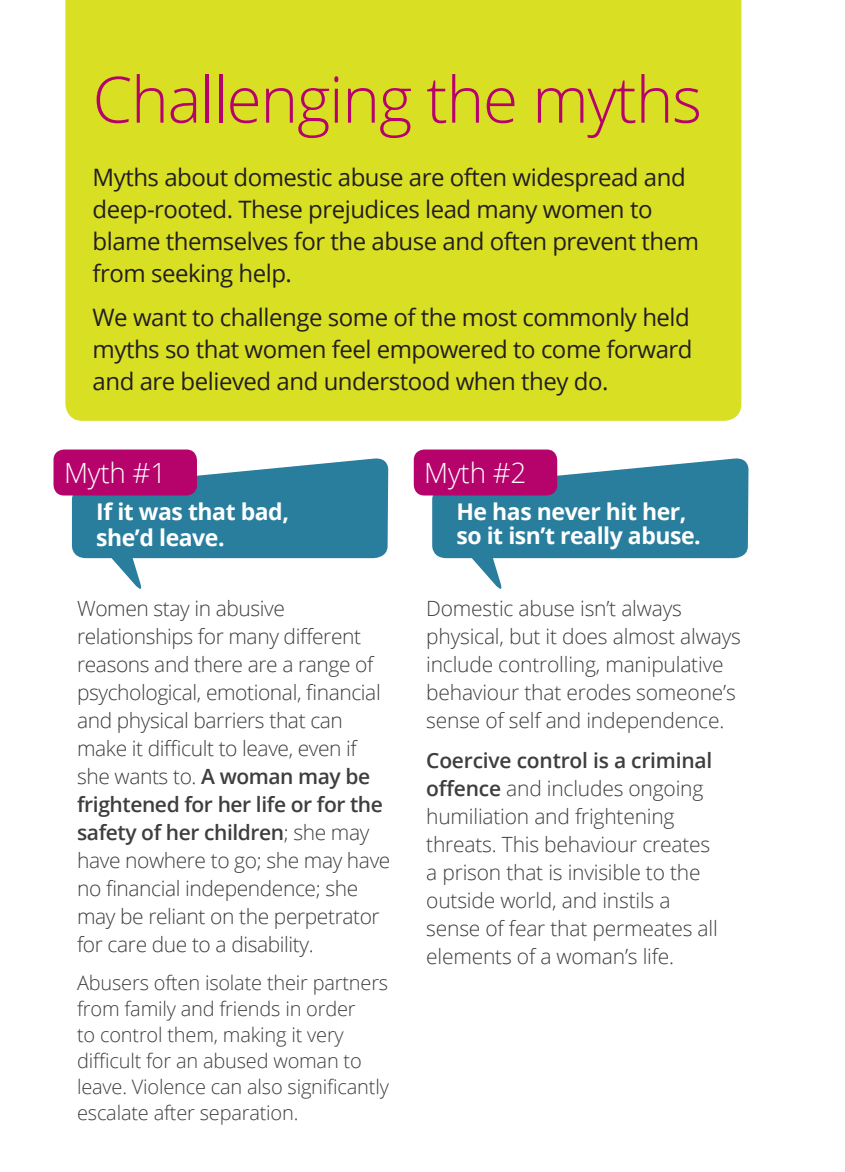
<style>
.page{position:relative;width:845px;height:1172px;background:#fff}
.page>*{position:absolute;margin:0;border:0;box-sizing:border-box;transform-origin:0 0}
.t1{font:300 64px "Open Sans";letter-spacing:-.02em;color:#b6036c}
.t2{font:300 27.8px "Open Sans";letter-spacing:-.01em;color:#fff}
.t3{font:24px/32px "Open Sans";letter-spacing:-.02em;color:#231f20}
.t4{font:700 23px/26px "Open Sans";letter-spacing:-.02em;color:#fff}
.t5{font:300 21px/28px "Open Sans";letter-spacing:-.01em;color:#3e3e3f}
.t6{font:300 20px/26px "Open Sans";letter-spacing:-.01em;color:#3e3e3f}
.s1{font-weight:600}
</style>
<div class="page">
<div style="left:65px;top:0;width:676px;height:421px;background:#d9e024"></div>
<svg style="left:72px;top:458px;width:316px;height:131px;fill:#297e9e"></svg>
<div style="left:53px;top:449px;width:144px;height:46px;background:#b6036c;border-radius:11px"></div>
<svg style="left:432px;top:458px;width:316px;height:131px;fill:#297e9e"></svg>
<div style="left:414px;top:449px;width:143px;height:46px;background:#b6036c;border-radius:11px"></div>
<h1 class="t1" style="left:93px;top:74px;width:611px">Challenging the myths</h1>
<p class="t3" style="left:93px;top:164px;width:608px">Myths about domestic abuse are often widespread and deep-rooted. These prejudices lead many women to blame themselves for the abuse and often prevent them from seeking help.</p>
<p class="t3" style="left:93px;top:303px;width:601px;text-align:justify">We want to challenge some of the most commonly held myths so that women feel empowered to come forward and are believed and understood when they do.</p>
<h2 class="t2" style="left:64px;top:462px;width:104px">Myth #1</h2>
<p class="t4" style="left:96px;top:501px;width:194px">If it was that bad, she’d leave.</p>
<p class="t5" style="left:77px;top:597px;width:315px">Women stay in abusive relationships for many different reasons and there are a range of psychological, emotional, financial and physical barriers that can make it difficult to leave, even if she wants to. <span class="s1">A woman may be frightened for her life or for the safety of her children</span>; she may have nowhere to go; she may have no financial independence; she may be reliant on the perpetrator for care due to a disability.</p>
<p class="t6" style="left:77px;top:971px;width:313px">Abusers often isolate their partners from family and friends in order<br>to control them, making it very difficult for an abused woman to leave. Violence can also significantly escalate after separation.</p>
<h2 class="t2" style="left:424px;top:462px;width:104px">Myth #2</h2>
<p class="t4" style="left:456px;top:502px;width:246px;line-height:24px">He has never hit her, so it isn’t really abuse.</p>
<p class="t5" style="left:426px;top:597px;width:316px">Domestic abuse isn’t always physical, but it does almost always include controlling, manipulative behaviour that erodes someone’s sense of self and independence.</p>
<p class="t5" style="left:426px;top:748px;width:293px"><span class="s1">Coercive control is a criminal offence</span> and includes ongoing humiliation and frightening threats. This behaviour creates a prison that is invisible to the outside world, and instils a sense of fear that permeates all elements of a woman’s life.</p>
</div>
